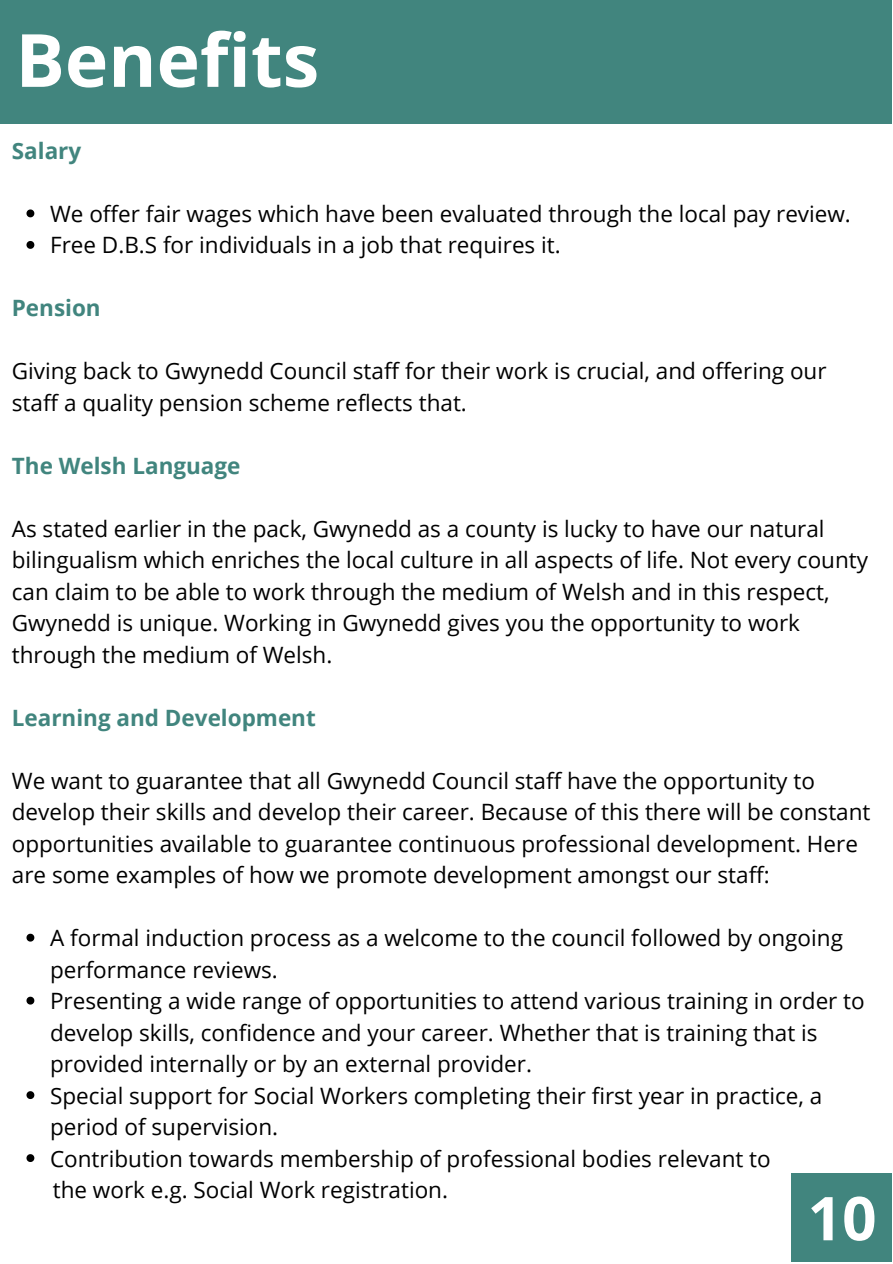
<style>
.page{position:relative;width:893px;height:1264px;background:#fff}
.page>*{position:absolute;margin:0;border:0;box-sizing:border-box;transform-origin:0 0}
.t1{font:700 73.5px "Open Sans";color:#fff}
.t2{font:700 60.45px "Open Sans";color:#fff}
.t3{font:22.5px/31.5px "Open Sans";color:#000}
.t4{font:700 22.5px "Open Sans";color:#41857e}
</style>
<div class="page">
<div style="left:791px;top:1173px;width:101px;height:89px;background:#41857e"></div>
<div style="left:0;top:0;width:891px;height:123px;background:#41857e"></div>
<svg style="left:26px;top:209px;width:8px;height:8px"></svg>
<svg style="left:26px;top:241px;width:8px;height:8px"></svg>
<svg style="left:26px;top:933px;width:8px;height:8px"></svg>
<svg style="left:26px;top:996px;width:8px;height:8px"></svg>
<svg style="left:26px;top:1091px;width:8px;height:8px"></svg>
<svg style="left:26px;top:1154px;width:8px;height:7px"></svg>
<h1 class="t1" style="left:15px;top:8px;width:305px">Benefits</h1>
<p class="t4" style="left:12px;top:135px;width:71px">Salary</p>
<p class="t3" style="left:50px;top:197px;width:802px">We offer fair wages which have been evaluated through the local pay review.<br>Free D.B.S for individuals in a job that requires it.</p>
<p class="t4" style="left:12px;top:292px;width:90px">Pension</p>
<p class="t3" style="left:12px;top:355px;width:816px">Giving back to Gwynedd Council staff for their work is crucial, and offering our staff a quality pension scheme reflects that.</p>
<p class="t4" style="left:12px;top:450px;width:230px">The Welsh Language</p>
<p class="t3" style="left:12px;top:512px;width:857px">As stated earlier in the pack, Gwynedd as a county is lucky to have our natural bilingualism which enriches the local culture in all aspects of life. Not every county can claim to be able to work through the medium of Welsh and in this respect, Gwynedd is unique. Working in Gwynedd gives you the opportunity to work through the medium of Welsh.</p>
<p class="t4" style="left:12px;top:701px;width:305px">Learning and Development</p>
<p class="t3" style="left:12px;top:764px;width:860px">We want to guarantee that all Gwynedd Council staff have the opportunity to develop their skills and develop their career. Because of this there will be constant opportunities available to guarantee continuous professional development. Here are some examples of how we promote development amongst our staff:</p>
<p class="t3" style="left:50px;top:921px;width:816px">A formal induction process as a welcome to the council followed by ongoing performance reviews.<br>Presenting a wide range of opportunities to attend various training in order to develop skills, confidence and your career. Whether that is training that is provided internally or by an external provider.<br>Special support for Social Workers completing their first year in practice, a period of supervision.<br>Contribution towards membership of professional bodies relevant to</p>
<p class="t3" style="left:53px;top:1173px;width:397px">the work e.g. Social Work registration.</p>
<h2 class="t2" style="left:807px;top:1175px;width:70px">10</h2>
</div>
